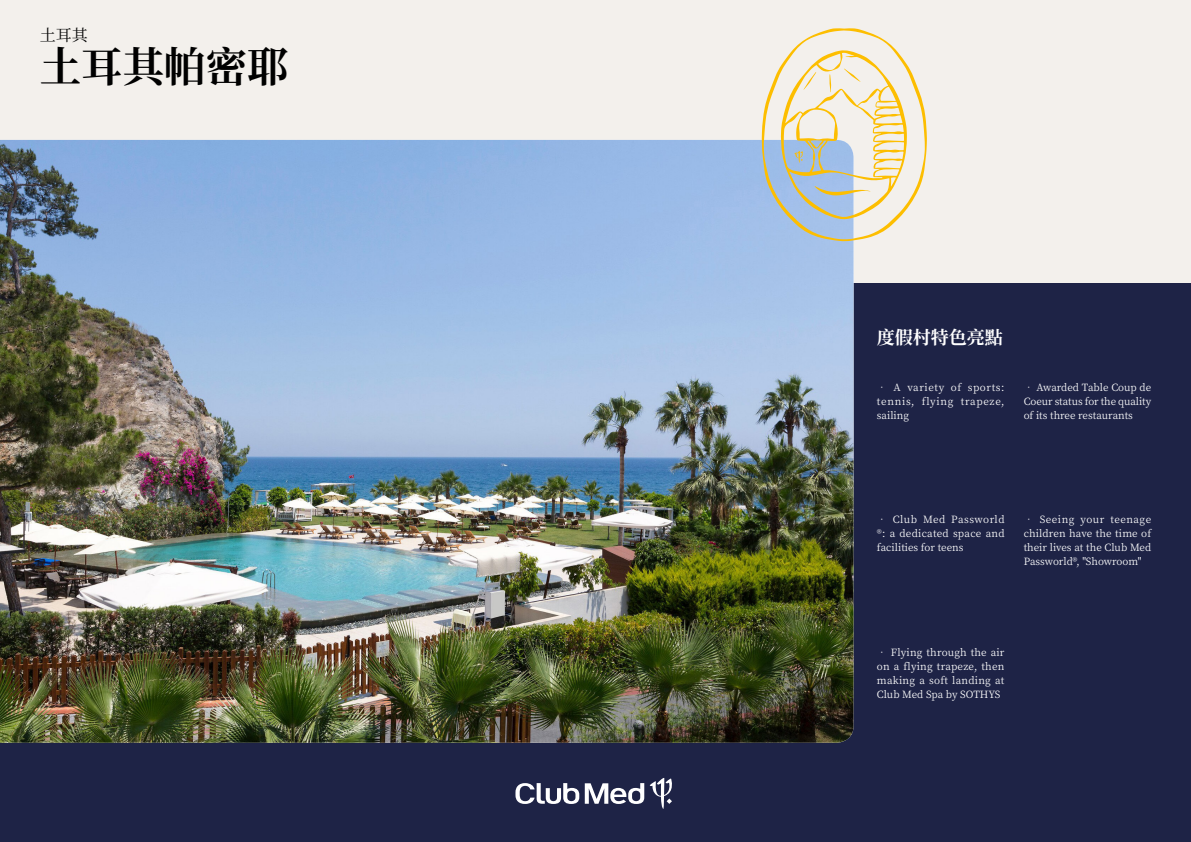
<style>
.page{position:relative;width:1191px;height:842px;background:#f3f0ec}
.page>*{position:absolute;margin:0;border:0;box-sizing:border-box;transform-origin:0 0}
.t1{font:700 41.5px "Noto Serif SC";color:#000}
.t2{font:700 18px "Noto Serif SC";color:#fff}
.t3{font:16px "Noto Serif SC";color:#000}
.t4{font:10px/14px "Noto Serif SC";color:#fff;text-align:justify}
</style>
<div class="page">
<div style="left:0;top:283px;width:1191px;height:559px;background:#1e2346"></div>
<img style="left:0;top:140px;width:853px;height:603px">
<svg style="left:762px;top:28px;width:165px;height:213px"></svg>
<svg style="left:515px;top:778px;width:157px;height:31px"></svg>
<h3 class="t3" style="left:40px;top:26px;width:49px">土耳其</h3>
<h1 class="t1" style="left:40px;top:44px;width:250px">土耳其帕密耶</h1>
<h2 class="t2" style="left:877px;top:327px;width:127px">度假村特色亮點</h2>
<p class="t4" style="left:877px;top:380px;width:129px">• A variety of sports: tennis, flying trapeze, sailing</p>
<p class="t4" style="left:1023px;top:380px;width:129px">• Awarded Table Coup de Coeur status for the quality of its three restaurants</p>
<p class="t4" style="left:877px;top:513px;width:129px">• Club Med Passworld ®: a dedicated space and facilities for teens</p>
<p class="t4" style="left:1023px;top:513px;width:129px">• Seeing your teenage children have the time of their lives at the Club Med Passworld®, "Showroom"</p>
<p class="t4" style="left:877px;top:645px;width:129px">• Flying through the air on a flying trapeze, then making a soft landing at Club Med Spa by SOTHYS</p>
</div>
